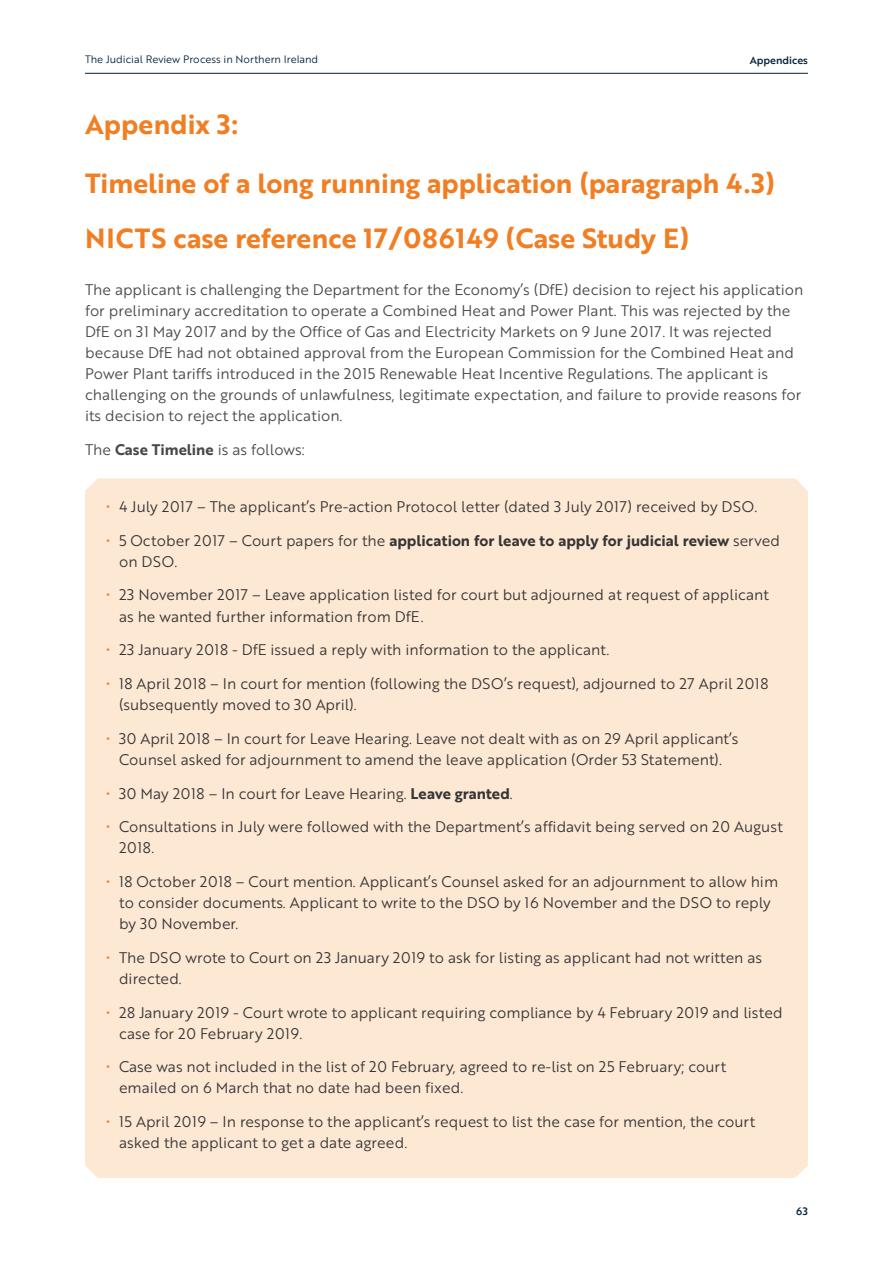
<style>
.page{position:relative;width:893px;height:1263px;background:#fff}
.page>*{position:absolute;margin:0;border:0;box-sizing:border-box;transform-origin:0 0}
.Heading_2{font:27px "Brother 1816 Bold";color:#f17e22}
.Body_Copy_Bullet{font:15px/21px "Brother 1816 Book";color:#363536}
.Body_Copy_93{font:15px/21px "Brother 1816 Book";color:#474849}
.Body_Copy_Bullet-2{font:15px/21px "Brother 1816 Bold";color:#363536}
.t1{font:10.5px "Brother 1816 Book";color:#03223b}
.t2{font:10.5px "Brother 1816 Medium";color:#03223b}
.s1{font-family:"Brother 1816 Bold"}
.s2{color:#f17e22}
.s3{font-family:"Brother 1816 Book";color:#f17e22}
.s4{font-family:"Brother 1816 Book"}
</style>
<div class="page">
<hr style="left:85px;top:73px;width:723px;height:1px;background:#03223b">
<div style="left:85px;top:478px;width:723px;height:700px;background:#fde8d4"></div>
<p class="t1" style="left:85px;top:52px;width:235px">The Judicial Review Process in Northern Ireland</p>
<p class="t2" style="left:750px;top:52px;width:60px">Appendices</p>
<p class="Heading_2" style="left:85px;top:104px;width:155px">Appendix 3:</p>
<p class="Heading_2" style="left:85px;top:163px;width:692px">Timeline of a long running application (paragraph 4.3)</p>
<p class="Heading_2" style="left:85px;top:218px;width:606px">NICTS case reference 17/086149 (Case Study E)</p>
<p class="Body_Copy_93" style="left:85px;top:278px;width:720px">The applicant is challenging the Department for the Economy’s (DfE) decision to reject his application for preliminary accreditation to operate a Combined Heat and Power Plant. This was rejected by the DfE on 31 May 2017 and by the Office of Gas and Electricity Markets on 9 June 2017. It was rejected because DfE had not obtained approval from the European Commission for the Combined Heat and Power Plant tariffs introduced in the 2015 Renewable Heat Incentive Regulations. The applicant is challenging on the grounds of unlawfulness, legitimate expectation, and failure to provide reasons for its decision to reject the application.</p>
<p class="Body_Copy_93" style="left:85px;top:438px;width:221px">The <span class="s1">Case Timeline</span> is as follows:</p>
<p class="Body_Copy_Bullet" style="left:106px;top:495px;width:652px"><span class="s2">•</span> 4 July 2017 – The applicant’s Pre-action Protocol letter (dated 3 July 2017) received by DSO.</p>
<p class="Body_Copy_Bullet-2" style="left:119px;top:529px;width:662px;text-indent:-13px"><span class="s3">•</span> <span class="s4">5 October 2017 – Court papers for the</span> application for leave to apply for judicial review <span class="s4">served on DSO.</span></p>
<p class="Body_Copy_Bullet" style="left:119px;top:584px;width:651px;text-indent:-13px"><span class="s2">•</span> 23 November 2017 – Leave application listed for court but adjourned at request of applicant as he wanted further information from DfE.</p>
<p class="Body_Copy_Bullet" style="left:106px;top:639px;width:504px"><span class="s2">•</span> 23 January 2018 - DfE issued a reply with information to the applicant.</p>
<p class="Body_Copy_Bullet" style="left:119px;top:672px;width:651px;text-indent:-13px"><span class="s2">•</span> 18 April 2018 – In court for mention (following the DSO’s request), adjourned to 27 April 2018 (subsequently moved to 30 April).</p>
<p class="Body_Copy_Bullet" style="left:106px;top:727px;width:634px;text-align:center"><span class="s2">•</span> 30 April 2018 – In court for Leave Hearing. Leave not dealt with as on 29 April applicant’s<br>Counsel asked for adjournment to amend the leave application (Order 53 Statement).</p>
<p class="Body_Copy_Bullet" style="left:106px;top:782px;width:408px"><span class="s2">•</span> 30 May 2018 – In court for Leave Hearing. <span class="s1">Leave granted</span>.</p>
<p class="Body_Copy_Bullet" style="left:119px;top:816px;width:665px;text-indent:-13px"><span class="s2">•</span> Consultations in July were followed with the Department’s affidavit being served on 20 August<br>2018.</p>
<p class="Body_Copy_Bullet" style="left:119px;top:870px;width:660px;text-indent:-13px"><span class="s2">•</span> 18 October 2018 – Court mention. Applicant’s Counsel asked for an adjournment to allow him to consider documents. Applicant to write to the DSO by 16 November and the DSO to reply by 30 November.</p>
<p class="Body_Copy_Bullet" style="left:119px;top:946px;width:645px;text-indent:-13px"><span class="s2">•</span> The DSO wrote to Court on 23 January 2019 to ask for listing as applicant had not written as directed.</p>
<p class="Body_Copy_Bullet" style="left:119px;top:1001px;width:665px;text-indent:-13px"><span class="s2">•</span> 28 January 2019 - Court wrote to applicant requiring compliance by 4 February 2019 and listed case for 20 February 2019.</p>
<p class="Body_Copy_Bullet" style="left:119px;top:1056px;width:609px;text-indent:-13px"><span class="s2">•</span> Case was not included in the list of 20 February, agreed to re-list on 25 February; court emailed on 6 March that no date had been fixed.</p>
<p class="Body_Copy_Bullet" style="left:119px;top:1111px;width:638px;text-indent:-13px"><span class="s2">•</span> 15 April 2019 – In response to the applicant’s request to list the case for mention, the court asked the applicant to get a date agreed.</p>
<p class="t2" style="left:796px;top:1203px;width:13px">63</p>
</div>
